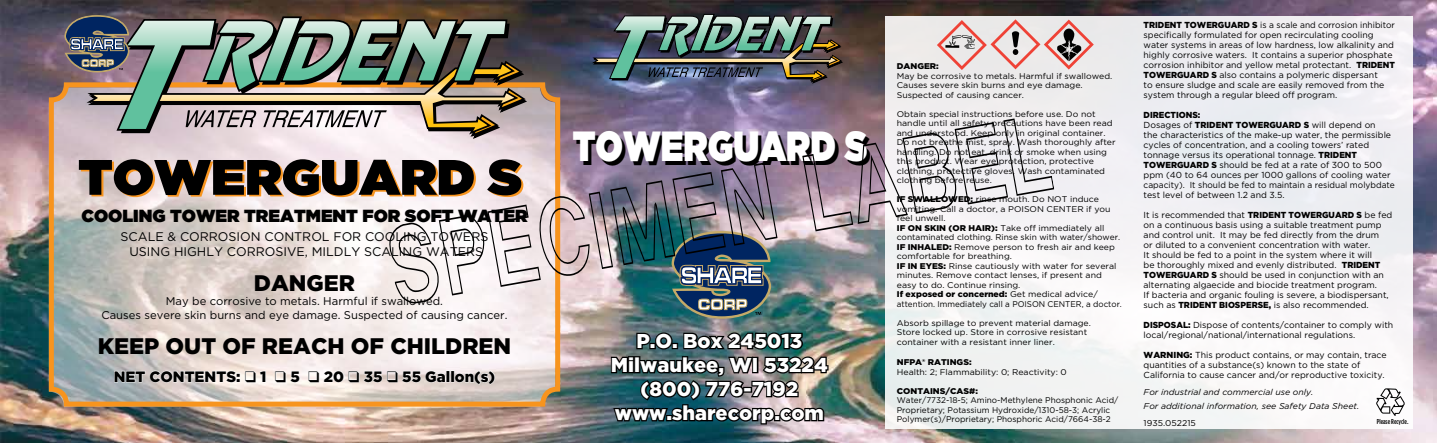
<style>
.page{position:relative;width:1437px;height:443px;background:#fff}
.page>*{position:absolute;margin:0;border:0;box-sizing:border-box;transform-origin:0 0}
.t1{font:900 49.62px "Gotham";color:#000}
.t2{font:900 42.12px "Gotham";color:#000;scale:.81 1}
.t3{font:900 22.5px "Gotham";color:#000}
.t4{font:900 20px/24px "Gotham";color:#fff;text-align:center}
.t5{font:900 17.5px "Gotham";color:#000}
.t6{font:900 15px "Gotham";color:#000}
.t7{font:12.5px/15px "Gotham";color:#000;text-align:center}
.t8{font:11.25px/13.8px "Gotham";color:#000;text-align:center}
.t9{font:8.75px/10px "Gotham";color:#000}
.t10{font:8.75px/10px "Gotham";color:#000;scale:.96 1}
.t11{font:italic 8.5px/13.4px "Gotham";color:#000}
.t12{font:8.5px "Gotham";color:#000}
.t13{font:8.25px/9.5px "Gotham";color:#000;scale:1.05 1}
.t14{font:8.25px/9.5px "Gotham";color:#000}
.t15{font:900 8.25px "Gotham";color:#000;scale:1.05 1}
.t16{font:500 7.12px "Gotham Condensed";color:#000}
.s1{font-weight:900}
</style>
<div class="page">
<img style="left:0;top:0;width:1437px;height:443px">
<svg style="left:49px;top:87px;width:506px;height:319px"></svg>
<div style="left:49px;top:82px;width:511px;height:324px;border:5px solid #f7941e;border-radius:15px"></div>
<svg style="left:87px;top:137px;width:440px;height:2px"></svg>
<img style="left:64px;top:15px;width:463px;height:122px">
<svg style="left:114px;top:370px;width:152px;height:12px"></svg>
<svg style="left:275px;top:370px;width:25px;height:12px"></svg>
<svg style="left:308px;top:370px;width:187px;height:14px"></svg>
<img style="left:592px;top:14px;width:251px;height:70px">
<img style="left:609px;top:331px;width:221px;height:94px">
<div style="left:885px;top:16px;width:528px;height:413px;background:#f2f2f3"></div>
<svg style="left:1376px;top:388px;width:29px;height:27px"></svg>
<svg style="left:937px;top:19px;width:157px;height:51px"></svg>
<img style="left:389px;top:162px;width:388px;height:156px">
<svg style="left:802px;top:118px;width:252px;height:113px"></svg>
<h1 class="t1" style="left:78px;top:147px;width:445px">TOWERGUARD S</h1>
<h3 class="t5" style="left:81px;top:205px;width:448px">COOLING TOWER TREATMENT FOR SOFT WATER</h3>
<h3 class="t7" style="left:121px;top:229px;width:369px">SCALE &amp; CORROSION CONTROL FOR COOLING TOWERS<br>USING HIGHLY CORROSIVE, MILDLY SCALING WATERS</h3>
<h3 class="t3" style="left:254px;top:269px;width:103px">DANGER</h3>
<p class="t8" style="left:101px;top:294px;width:407px">May be corrosive to metals. Harmful if swallowed.<br>Causes severe skin burns and eye damage. Suspected of causing cancer.</p>
<h3 class="t3" style="left:98px;top:332px;width:415px">KEEP OUT OF REACH OF CHILDREN</h3>
<h3 class="t6" style="left:114px;top:367px;width:383px">NET CONTENTS: ❑ 1 ❑ 5 ❑ 20 ❑ 35 ❑ 55 Gallon(s)</h3>
<h2 class="t2" style="left:576px;top:124px;width:365px">TOWERGUARD S</h2>
<h3 class="t4" style="left:611px;top:329px;width:218px">P.O. Box 245013<br>Milwaukee, WI 53224 (800) 776-7192 www.sharecorp.com</h3>
<p class="t15" style="left:897px;top:61px;width:41px">DANGER:</p>
<p class="t13" style="left:897px;top:71px;width:207px">May be corrosive to metals. Harmful if swallowed.<br>Causes severe skin burns and eye damage.<br>Suspected of causing cancer.</p>
<p class="t13" style="left:897px;top:109px;width:210px">Obtain special instructions before use. Do not handle until all safety precautions have been read and understood. Keep only in original container.<br>Do not breathe mist, spray. Wash thoroughly after handling. Do not eat, drink or smoke when using this product. Wear eye protection, protective clothing, protective gloves. Wash contaminated clothing before reuse.</p>
<p class="t13" style="left:897px;top:194px;width:216px"><span class="s1">IF SWALLOWED:</span> rinse mouth. Do NOT induce vomiting. Call a doctor, a POISON CENTER if you feel unwell.<br><span class="s1">IF ON SKIN (OR HAIR):</span> Take off immediately all contaminated clothing. Rinse skin with water/shower.<br><span class="s1">IF INHALED:</span> Remove person to fresh air and keep comfortable for breathing.<br><span class="s1">IF IN EYES:</span> Rinse cautiously with water for several minutes. Remove contact lenses, if present and easy to do. Continue rinsing.<br><span class="s1">If exposed or concerned:</span> Get medical advice/ attention. Immediately call a POISON CENTER, a doctor.</p>
<p class="t13" style="left:897px;top:318px;width:186px">Absorb spillage to prevent material damage.<br>Store locked up. Store in corrosive resistant container with a resistant inner liner.</p>
<p class="t15" style="left:897px;top:357px;width:73px">NFPA® RATINGS:</p>
<p class="t13" style="left:897px;top:367px;width:163px">Health: 2; Flammability: 0; Reactivity: 0</p>
<p class="t15" style="left:897px;top:386px;width:79px">CONTAINS/CAS#:</p>
<p class="t14" style="left:897px;top:395px;width:223px">Water/7732-18-5; Amino-Methylene Phosphonic Acid/<br>Proprietary; Potassium Hydroxide/1310-58-3; Acrylic<br>Polymer(s)/Proprietary; Phosphoric Acid/7664-38-2</p>
<p class="t10" style="left:1143px;top:20px;width:263px"><span class="s1">TRIDENT TOWERGUARD S</span> is a scale and corrosion inhibitor specifically formulated for open recirculating cooling water systems in areas of low hardness, low alkalinity and highly corrosive waters. It contains a superior phosphate corrosion inhibitor and yellow metal protectant. <span class="s1">TRIDENT TOWERGUARD S</span> also contains a polymeric dispersant<br>to ensure sludge and scale are easily removed from the system through a regular bleed off program.</p>
<p class="t9" style="left:1143px;top:110px;width:253px"><span class="s1">DIRECTIONS:<br></span>Dosages of <span class="s1">TRIDENT TOWERGUARD S</span> will depend on<br>the characteristics of the make-up water, the permissible cycles of concentration, and a cooling towers’ rated tonnage versus its operational tonnage. <span class="s1">TRIDENT TOWERGUARD S</span> should be fed at a rate of 300 to 500 ppm (40 to 64 ounces per 1000 gallons of cooling water capacity). It should be fed to maintain a residual molybdate test level of between 1.2 and 3.5.</p>
<p class="t9" style="left:1143px;top:210px;width:250px">It is recommended that <span class="s1">TRIDENT TOWERGUARD S</span> be fed on a continuous basis using a suitable treatment pump and control unit. It may be fed directly from the drum<br>or diluted to a convenient concentration with water.<br>It should be fed to a point in the system where it will<br>be thoroughly mixed and evenly distributed. <span class="s1">TRIDENT TOWERGUARD S</span> should be used in conjunction with an alternating algaecide and biocide treatment program.<br>If bacteria and organic fouling is severe, a biodispersant, such as <span class="s1">TRIDENT BIOSPERSE,</span> is also recommended.</p>
<p class="t9" style="left:1143px;top:320px;width:251px"><span class="s1">DISPOSAL:</span> Dispose of contents/container to comply with local/regional/national/international regulations.</p>
<p class="t9" style="left:1143px;top:350px;width:245px"><span class="s1">WARNING:</span> This product contains, or may contain, trace quantities of a substance(s) known to the state of<br>California to cause cancer and/or reproductive toxicity.</p>
<p class="t11" style="left:1143px;top:385px;width:217px">For industrial and commercial use only.<br>For additional information, see Safety Data Sheet.</p>
<p class="t12" style="left:1143px;top:418px;width:54px">1935.052215</p>
<p class="t16" style="left:1376px;top:417px;width:33px">Please Recycle.</p>
</div>
